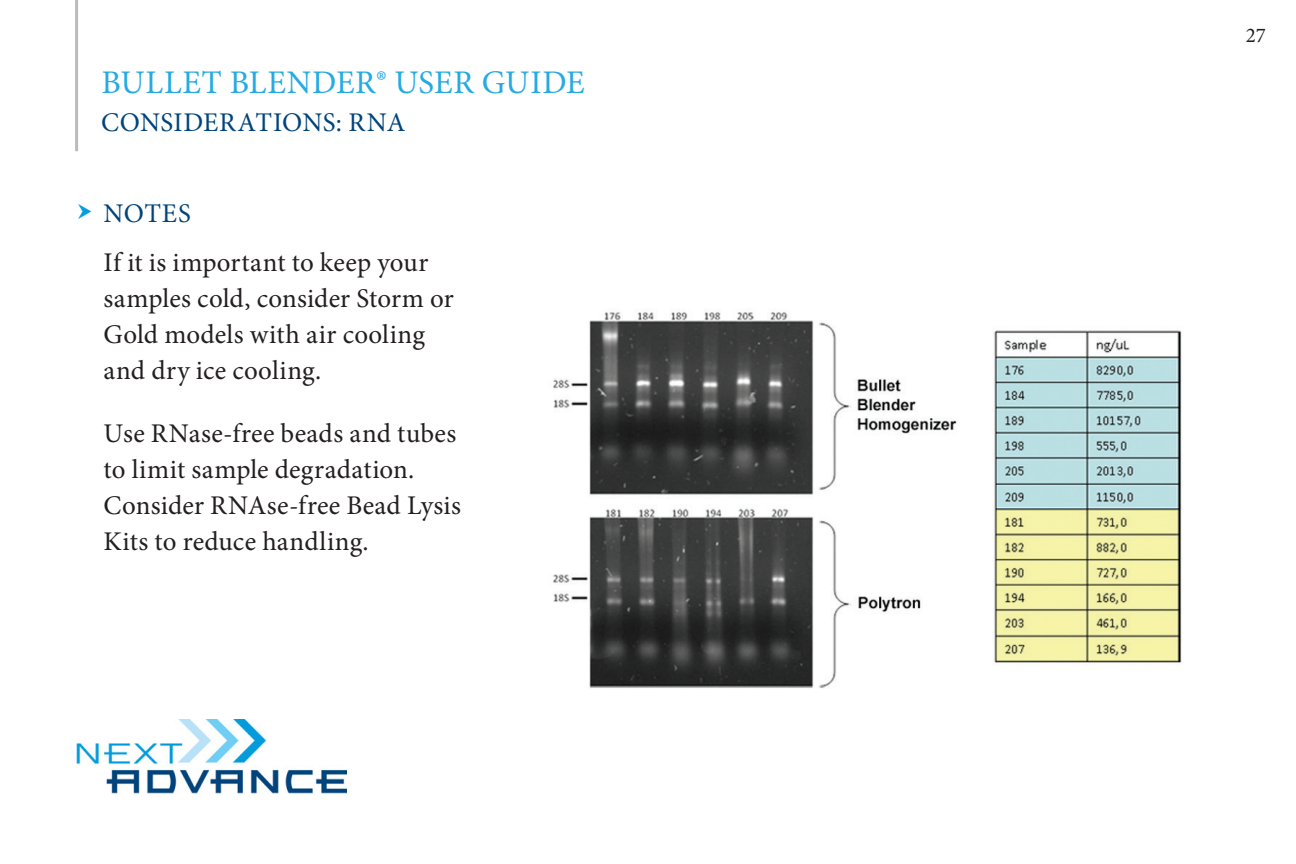
<style>
.page{position:relative;width:1296px;height:864px;background:#fff}
.page>*{position:absolute;margin:0;border:0;box-sizing:border-box;transform-origin:0 0}
.bulleted_sidebar_2{font:33px "Minion Pro";letter-spacing:.015em;color:#25aae2}
.bulleted_sidebar_2-2{font:27px/36px "Minion Pro";letter-spacing:.015em;color:#231f20}
.bulleted_sidebar_2-3{font:27px "Minion Pro";letter-spacing:.01em;color:#00447b}
.t1{font:21px "Minion Pro";color:#231f20}
</style>
<div class="page">
<hr style="left:75px;top:0;width:3px;height:151px;background:#babbbe">
<img style="left:77px;top:720px;width:270px;height:74px">
<img style="left:553px;top:311px;width:629px;height:377px">
<p class="bulleted_sidebar_2" style="left:101px;top:60px;width:485px">BULLET BLENDER® USER GUIDE</p>
<p class="bulleted_sidebar_2-3" style="left:101px;top:104px;width:306px">CONSIDERATIONS: RNA</p>
<p class="bulleted_sidebar_2-3" style="left:104px;top:195px;width:89px">NOTES</p>
<p class="bulleted_sidebar_2-2" style="left:104px;top:245px;width:352px">If it is important to keep your samples cold, consider Storm or<br>Gold models with air cooling and dry ice cooling.</p>
<p class="bulleted_sidebar_2-2" style="left:104px;top:416px;width:359px">Use RNase-free beads and tubes to limit sample degradation.<br>Consider RNAse-free Bead Lysis<br>Kits to reduce handling.</p>
<p class="t1" style="left:1246px;top:21px;width:22px">27</p>
</div>
